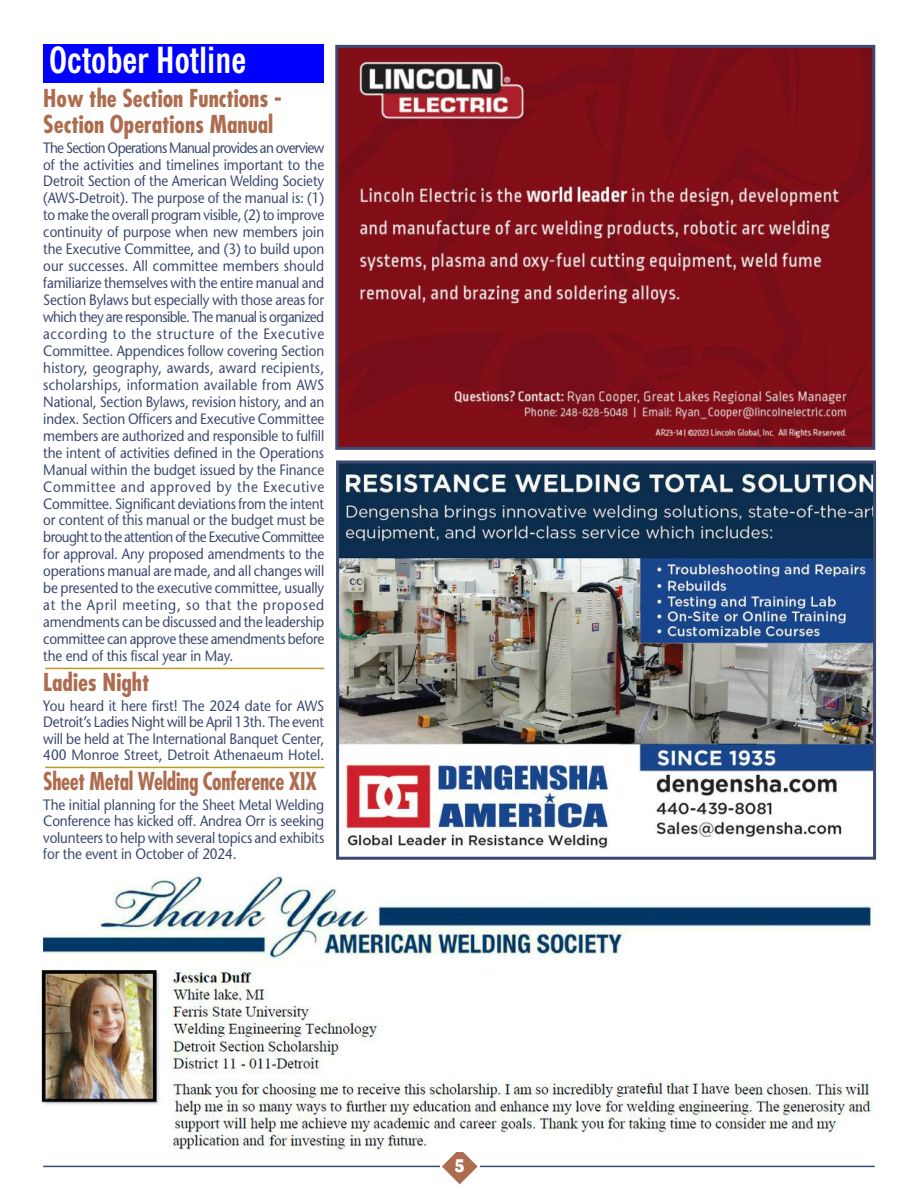
<style>
.page{position:relative;width:918px;height:1188px;background:#fff}
.page>*{position:absolute;margin:0;border:0;box-sizing:border-box;transform-origin:0 0}
.t1{font:700 condensed 36px "News Gothic BT";color:#fff}
.t2{font:700 condensed 24px/25.5px "Futura";color:#ad6c4e}
.t3{font:700 condensed 24px "Futura";color:#ad6c4e;scale:.9 1}
.t4{font:800 18px "Barmeno";color:#fff}
.t5{font:15px/17px "Stone Sans";letter-spacing:-.01em;color:#3b496f;text-align:justify;scale:.9 1}
</style>
<div class="page">
<hr style="left:43px;top:1166px;width:832px;height:1px;background:#3b496f">
<div style="left:441px;top:1163px;width:39px;height:5px;background:#fff"></div>
<svg style="left:442px;top:1152px;width:36px;height:32px"></svg>
<img style="left:41px;top:965px;width:832px;height:187px">
<img style="left:340px;top:464px;width:532px;height:384px">
<div style="left:336px;top:460px;width:540px;height:400px;border:3px solid #3b496f"></div>
<img style="left:339px;top:49px;width:532px;height:397px">
<div style="left:335px;top:45px;width:540px;height:405px;border:3px solid #3b496f"></div>
<div style="left:44px;top:44px;width:280px;height:38px;background:#00f"></div>
<hr style="left:45px;top:668px;width:279px;height:1px;background:#bd9b19">
<hr style="left:45px;top:767px;width:279px;height:1px;background:#bd9b19">
<img style="left:44px;top:874px;width:829px;height:87px">
<h1 class="t1" style="left:49px;top:47px;width:198px">October Hotline</h1>
<h2 class="t2" style="left:43px;top:88px;width:240px">How the Section Functions -<br>Section Operations Manual</h2>
<p class="t5" style="left:43px;top:140px;width:314px">The Section Operations Manual provides an overview of the activities and timelines important to the Detroit Section of the American Welding Society (AWS-Detroit). The purpose of the manual is: (1) to make the overall program visible, (2) to improve continuity of purpose when new members join the Executive Committee, and (3) to build upon our successes. All committee members should familiarize themselves with the entire manual and Section Bylaws but especially with those areas for which they are responsible. The manual is organized according to the structure of the Executive Committee. Appendices follow covering Section history, geography, awards, award recipients, scholarships, information available from AWS National, Section Bylaws, revision history, and an index. Section Officers and Executive Committee members are authorized and responsible to fulfill the intent of activities defined in the Operations Manual within the budget issued by the Finance Committee and approved by the Executive Committee. Significant deviations from the intent or content of this manual or the budget must be brought to the attention of the Executive Committee for approval. Any proposed amendments to the operations manual are made, and all changes will be presented to the executive committee, usually at the April meeting, so that the proposed amendments can be discussed and the leadership committee can approve these amendments before the end of this fiscal year in May.</p>
<h2 class="t2" style="left:43px;top:672px;width:108px">Ladies Night</h2>
<p class="t5" style="left:43px;top:699px;width:314px;line-height:16.5px">You heard it here first! The 2024 date for AWS Detroit’s Ladies Night will be April 13th. The event will be held at The International Banquet Center, 400 Monroe Street, Detroit Athenaeum Hotel.</p>
<h2 class="t3" style="left:43px;top:771px;width:306px">Sheet Metal Welding Conference XIX</h2>
<p class="t5" style="left:43px;top:798px;width:314px;line-height:16.5px">The initial planning for the Sheet Metal Welding Conference has kicked off. Andrea Orr is seeking volunteers to help with several topics and exhibits for the event in October of 2024.</p>
<p class="t4" style="left:455px;top:1159px;width:11px">5</p>
</div>
